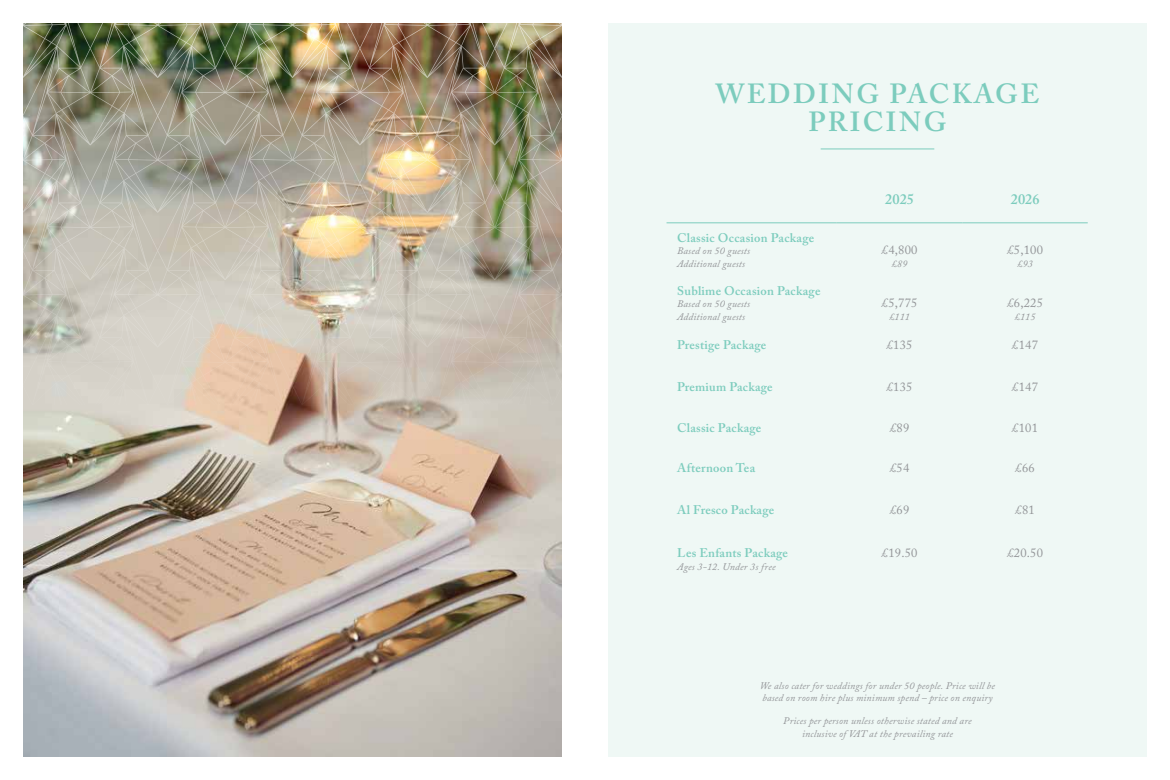
<style>
.page{position:relative;width:1170px;height:780px;background:#fff}
.page>*{position:absolute;margin:0;border:0;box-sizing:border-box;transform-origin:0 0}
.t1{font:600 27.5px/28.8px "Adobe Caslon Pro";letter-spacing:.09em;color:#7cccbd;text-align:center}
.t2{font:600 14.38px "Adobe Caslon Pro";color:#7cccbd}
.t3{font:600 12.5px "Adobe Caslon Pro";letter-spacing:.02em;color:#7cccbd}
.t4{font:12.5px "Adobe Caslon Pro";letter-spacing:.02em;color:#939598}
.t5{font:italic 10px/12.5px "Adobe Caslon Pro";letter-spacing:.02em;color:#939598}
</style>
<div class="page">
<div style="left:608px;top:23px;width:538px;height:733px;background:#eff8f5"></div>
<hr style="left:820px;top:148px;width:114px;height:1px;background:#7cccbd">
<hr style="left:666px;top:222px;width:170px;height:1px;background:#7cccbd">
<hr style="left:836px;top:222px;width:126px;height:1px;background:#7cccbd">
<hr style="left:962px;top:222px;width:125px;height:1px;background:#7cccbd">
<img style="left:23px;top:405px;width:539px;height:351px">
<img style="left:23px;top:23px;width:539px;height:382px">
<h1 class="t1" style="left:715px;top:79px;width:325px">WEDDING PACKAGE<br>PRICING</h1>
<h2 class="t2" style="left:885px;top:191px;width:30px">2025</h2>
<h2 class="t2" style="left:1010px;top:191px;width:30px">2026</h2>
<p class="t3" style="left:677px;top:230px;width:138px">Classic Occasion Package</p>
<p class="t5" style="left:677px;top:244px;width:75px">Based on 50 guests<br>Additional guests</p>
<p class="t4" style="left:881px;top:242px;width:37px">£4,800</p>
<p class="t5" style="left:891px;top:257px;width:17px">£89</p>
<p class="t3" style="left:677px;top:283px;width:145px">Sublime Occasion Package</p>
<p class="t5" style="left:677px;top:297px;width:75px">Based on 50 guests<br>Additional guests</p>
<p class="t4" style="left:881px;top:295px;width:37px">£5,775</p>
<p class="t5" style="left:889px;top:310px;width:22px">£111</p>
<p class="t4" style="left:1007px;top:242px;width:37px">£5,100</p>
<p class="t5" style="left:1017px;top:257px;width:17px">£93</p>
<p class="t4" style="left:1007px;top:295px;width:37px">£6,225</p>
<p class="t5" style="left:1014px;top:310px;width:22px">£115</p>
<p class="t3" style="left:677px;top:337px;width:91px">Prestige Package</p>
<p class="t4" style="left:886px;top:337px;width:27px">£135</p>
<p class="t4" style="left:1012px;top:337px;width:27px">£147</p>
<p class="t3" style="left:677px;top:379px;width:97px">Premium Package</p>
<p class="t4" style="left:886px;top:379px;width:27px">£135</p>
<p class="t4" style="left:1012px;top:379px;width:27px">£147</p>
<p class="t3" style="left:677px;top:420px;width:86px">Classic Package</p>
<p class="t4" style="left:890px;top:420px;width:21px">£89</p>
<p class="t4" style="left:1012px;top:420px;width:27px">£101</p>
<p class="t3" style="left:677px;top:460px;width:79px">Afternoon Tea</p>
<p class="t4" style="left:890px;top:460px;width:21px">£54</p>
<p class="t4" style="left:1015px;top:460px;width:21px">£66</p>
<p class="t3" style="left:677px;top:503px;width:98px">Al Fresco Package</p>
<p class="t4" style="left:890px;top:503px;width:21px">£69</p>
<p class="t4" style="left:1015px;top:503px;width:21px">£81</p>
<p class="t3" style="left:677px;top:545px;width:112px">Les Enfants Package</p>
<p class="t5" style="left:677px;top:559px;width:100px">Ages 3-12. Under 3s free</p>
<p class="t4" style="left:881px;top:545px;width:37px">£19.50</p>
<p class="t4" style="left:1007px;top:545px;width:37px">£20.50</p>
<p class="t5" style="left:760px;top:679px;width:236px">We also cater for weddings for under 50 people. Price will be based on room hire plus minimum spend – price on enquiry</p>
<p class="t5" style="left:783px;top:714px;width:190px;text-align:center">Prices per person unless otherwise stated and are inclusive of VAT at the prevailing rate</p>
</div>
